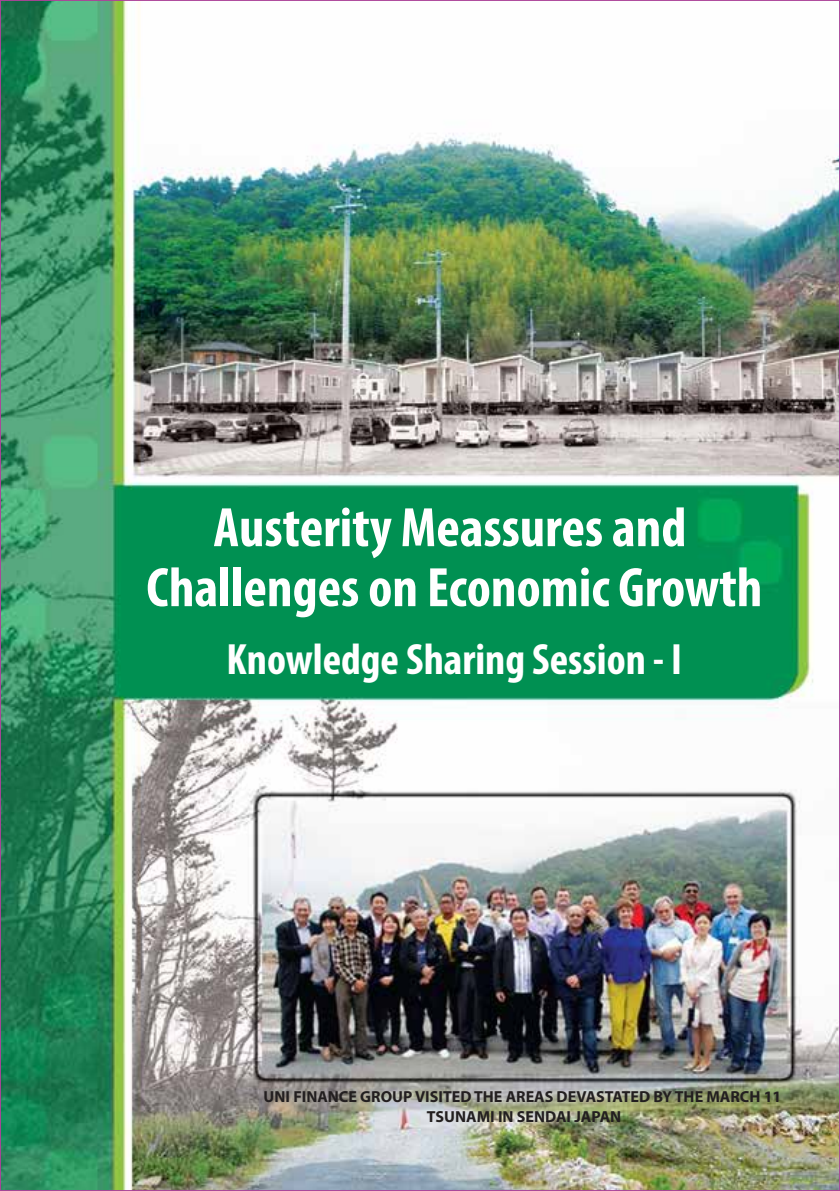
<style>
.page{position:relative;width:840px;height:1191px;background:#fff}
.page>*{position:absolute;margin:0;border:0;box-sizing:border-box;transform-origin:0 0}
.t1{font:700 condensed 56px/60px "Myriad Pro";color:#fff;text-align:center}
.t2{font:700 condensed 44px "Myriad Pro";color:#fff}
.t3{font:700 16px/20px "Myriad Pro";color:#231f20;text-align:center}
</style>
<div class="page">
<img style="left:2px;top:2px;width:835px;height:1186px">
<h1 class="t1" style="left:146px;top:496px;width:617px">Austerity Meassures and<br>Challenges on Economic Growth</h1>
<h2 class="t2" style="left:226px;top:632px;width:457px">Knowledge Sharing Session - I</h2>
<p class="t3" style="left:263px;top:1086px;width:519px">UNI FINANCE GROUP VISITED THE AREAS DEVASTATED BY THE MARCH 11<br>TSUNAMI IN SENDAI JAPAN</p>
</div>
